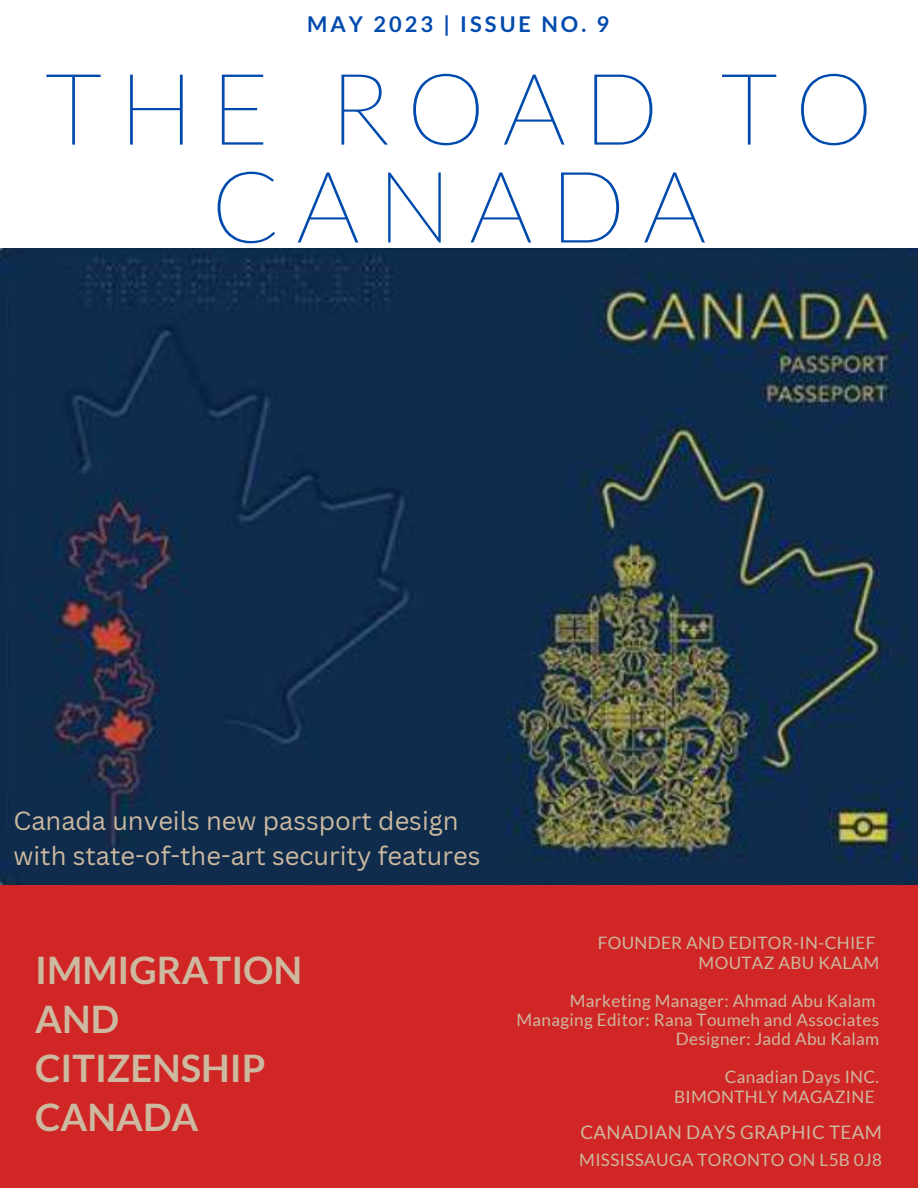
<style>
.page{position:relative;width:918px;height:1188px;background:#fff}
.page>*{position:absolute;margin:0;border:0;box-sizing:border-box;transform-origin:0 0}
.t1{font:100 99.6px/97.8px "Lato";letter-spacing:.17em;color:#004aad;text-align:center}
.t2{font:700 37.95px/48.9px "Lato";color:#ccb9a0}
.t3{font:25.5px/34.8px "Canva Sans";color:#ccb9a0}
.t4{font:700 21.75px "Lato";letter-spacing:.14em;color:#004aad}
.t5{font:18.75px "Lato";letter-spacing:.02em;color:#ccb9a0}
.t6{font:17.1px/19.2px "Lato";letter-spacing:.02em;color:#ccb9a0;text-align:right}
</style>
<div class="page">
<div style="left:0;top:885px;width:918px;height:303px;background:#d12626"></div>
<img style="left:0;top:249px;width:918px;height:636px">
<p class="t4" style="left:307px;top:10px;width:304px">MAY 2023 | ISSUE NO. 9</p>
<h1 class="t1" style="left:45px;top:65px;width:830px">THE ROAD TO<br>CANADA</h1>
<h3 class="t3" style="left:14px;top:802px;width:468px">Canada unveils new passport design with state-of-the-art security features</h3>
<h2 class="t2" style="left:35px;top:945px;width:269px">IMMIGRATION<br>AND<br>CITIZENSHIP<br>CANADA</h2>
<p class="t6" style="left:598px;top:933px;width:283px">FOUNDER AND EDITOR-IN-CHIEF<br>MOUTAZ ABU KALAM</p>
<p class="t6" style="left:516px;top:991px;width:364px">Marketing Manager: Ahmad Abu Kalam<br>Managing Editor: Rana Toumeh and Associates<br>Designer: Jadd Abu Kalam</p>
<p class="t6" style="left:674px;top:1067px;width:207px;line-height:20px">Canadian Days INC.<br>BIMONTHLY MAGAZINE</p>
<p class="t5" style="left:580px;top:1121px;width:303px">CANADIAN DAYS GRAPHIC TEAM</p>
<p class="t6" style="left:579px;top:1150px;width:304px">MISSISSAUGA TORONTO ON L5B 0J8</p>
</div>
